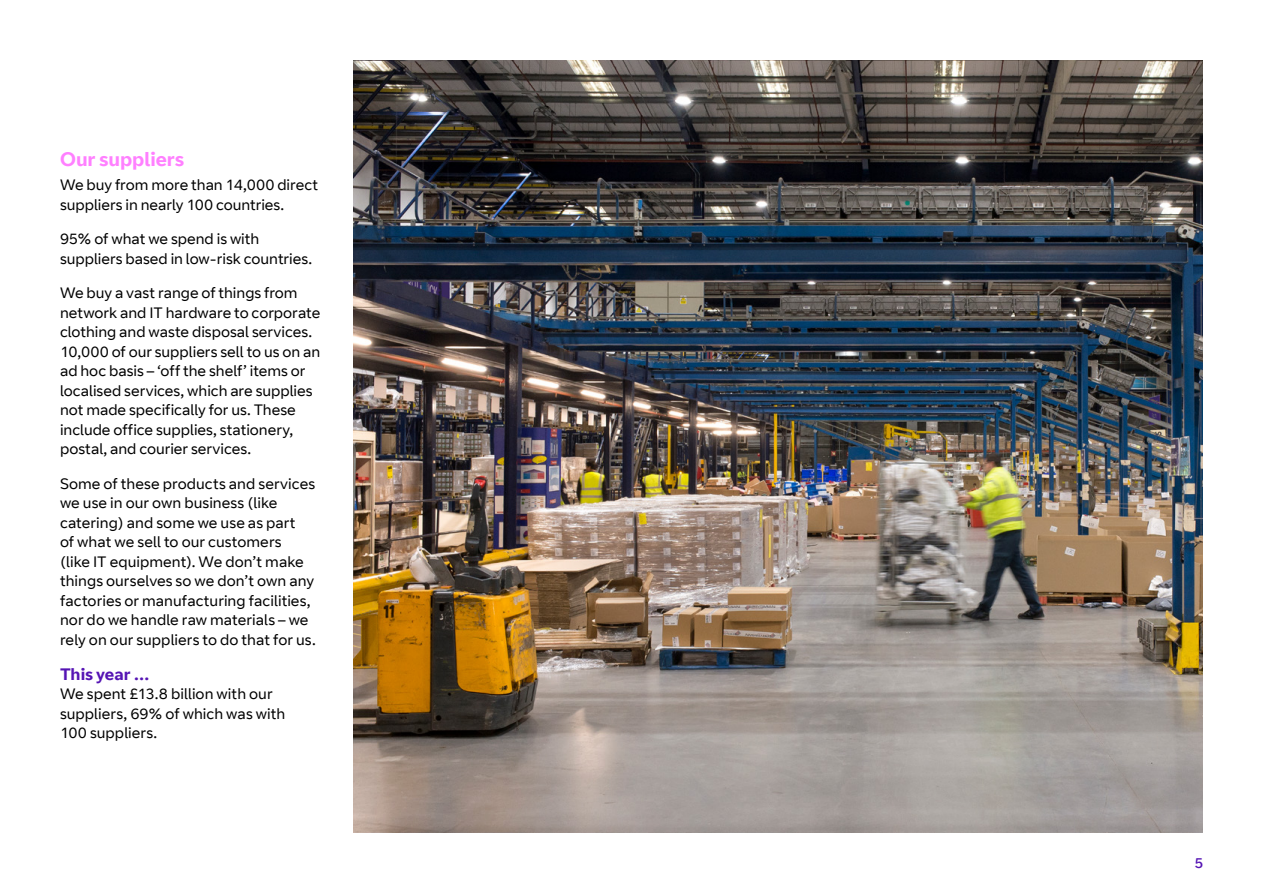
<style>
.page{position:relative;width:1263px;height:893px;background:#fff}
.page>*{position:absolute;margin:0;border:0;box-sizing:border-box;transform-origin:0 0}
.t1{font:700 19.5px "BT Curve";color:#ff80ff}
.t2{font:700 16.5px "BT Curve";color:#5514b4}
.t3{font:15px/19.5px "BT Curve";color:#000}
.t4{font:14.25px "BT Curve Headline";color:#5514b4}
</style>
<div class="page">
<img style="left:353px;top:60px;width:850px;height:773px">
<h1 class="t1" style="left:60px;top:148px;width:126px">Our suppliers</h1>
<p class="t3" style="left:60px;top:176px;width:260px">We buy from more than 14,000 direct suppliers in nearly 100 countries.</p>
<p class="t3" style="left:60px;top:230px;width:254px">95% of what we spend is with suppliers based in low-risk countries.</p>
<p class="t3" style="left:60px;top:284px;width:262px">We buy a vast range of things from network and IT hardware to corporate clothing and waste disposal services.<br>10,000 of our suppliers sell to us on an ad hoc basis – ‘off the shelf’ items or localised services, which are supplies not made specifically for us. These include office supplies, stationery, postal, and courier services.</p>
<p class="t3" style="left:60px;top:474px;width:257px">Some of these products and services we use in our own business (like catering) and some we use as part<br>of what we sell to our customers<br>(like IT equipment). We don’t make things ourselves so we don’t own any factories or manufacturing facilities, nor do we handle raw materials – we rely on our suppliers to do that for us.</p>
<p class="t2" style="left:60px;top:664px;width:92px">This year …</p>
<p class="t3" style="left:60px;top:685px;width:227px">We spent £13.8 billion with our suppliers, 69% of which was with<br>100 suppliers.</p>
<p class="t4" style="left:1195px;top:855px;width:10px">5</p>
</div>
